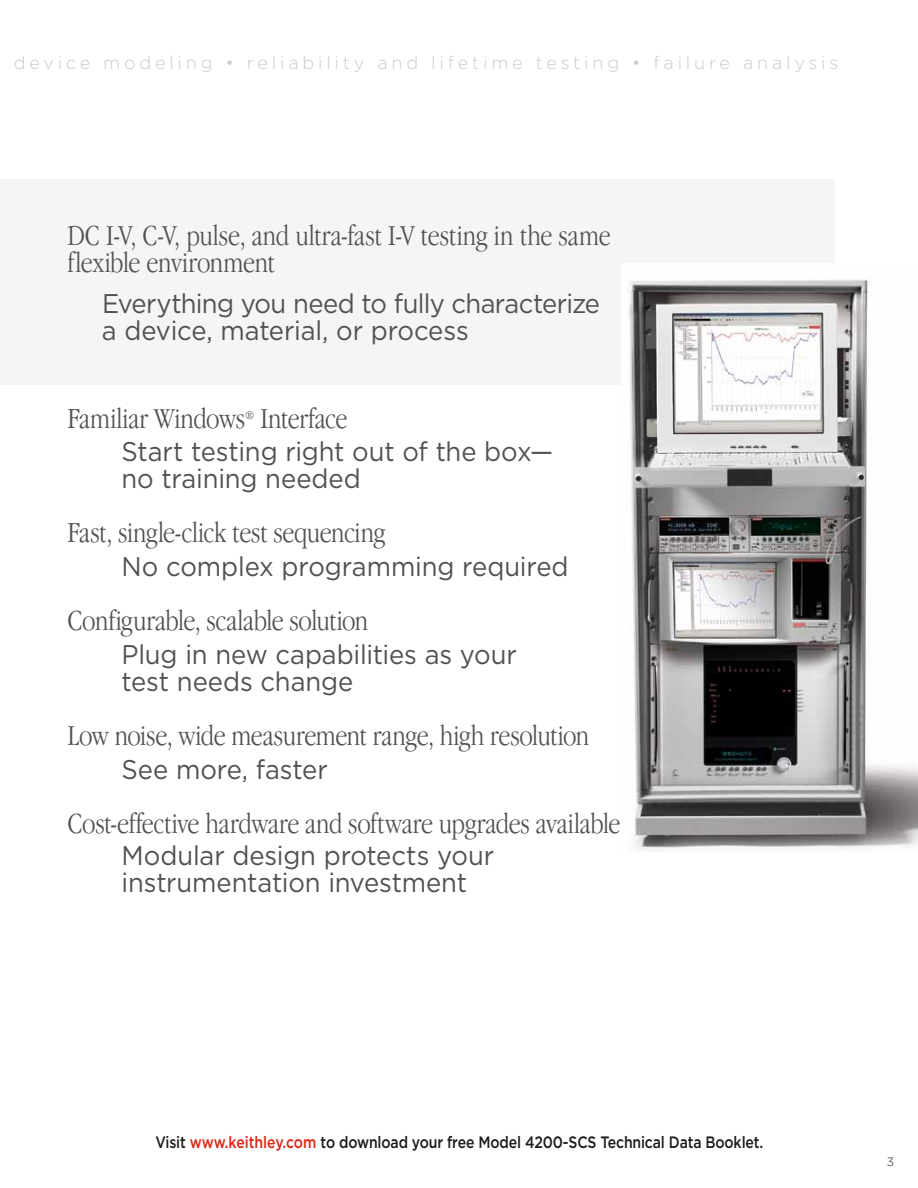
<style>
.page{position:relative;width:918px;height:1188px;background:#fff}
.page>*{position:absolute;margin:0;border:0;box-sizing:border-box;transform-origin:0 0}
.t1{font:300 condensed 30px/27px "Garamond IT Cby BT";letter-spacing:-.015em;color:#505151}
.t2{font:27px/27px "Gotham";letter-spacing:-.01em;color:#505151;scale:.95 1}
.t3{font:300 18px "Gotham";letter-spacing:.21em;color:#c9cccf}
.t4{font:500 16.5px "Gotham";letter-spacing:-.01em;color:#1c1c1a;scale:.85 1}
.t5{font:300 condensed 12px "Garamond IT Cby BT";color:#505151}
.t6{font:300 12px "Gotham";color:#1c1c1a}
.s1{color:#de2516}
</style>
<div class="page">
<div style="left:0;top:179px;width:835px;height:206px;background:#f4f5f5"></div>
<img style="left:628px;top:278px;width:290px;height:573px">
<p class="t3" style="left:14px;top:53px;width:826px">device modeling • reliability and lifetime testing • failure analysis</p>
<p class="t1" style="left:68px;top:222px;width:545px">DC I-V, C-V, pulse, and ultra-fast I-V testing in the same flexible environment</p>
<p class="t2" style="left:102px;top:289px;width:526px">Everything you need to fully characterize a device, material, or process</p>
<p class="t1" style="left:68px;top:404px;width:179px">Familiar Windows</p>
<p class="t5" style="left:245px;top:408px;width:11px">®</p>
<p class="t1" style="left:261px;top:404px;width:89px">Interface</p>
<p class="t2" style="left:121px;top:438px;width:456px">Start testing right out of the box— no training needed</p>
<p class="t1" style="left:68px;top:519px;width:319px">Fast, single-click test sequencing</p>
<p class="t2" style="left:68px;top:552px;width:39px">N</p>
<p class="t2" style="left:142px;top:552px;width:451px">o complex programming required</p>
<p class="t1" style="left:68px;top:607px;width:302px">Configurable, scalable solution</p>
<p class="t2" style="left:68px;top:640px;width:38px">P</p>
<p class="t2" style="left:121px;top:640px;width:418px;text-indent:17px">lug in new capabilities as your test needs change</p>
<p class="t1" style="left:68px;top:722px;width:523px">Low noise, wide measurement range, high resolution</p>
<p class="t2" style="left:122px;top:755px;width:219px">See more, faster</p>
<p class="t1" style="left:68px;top:809px;width:554px">Cost-effective hardware and software upgrades available</p>
<p class="t2" style="left:121px;top:841px;width:394px">Modular design protects your instrumentation investment</p>
<p class="t4" style="left:155px;top:1133px;width:717px">Visit <span class="s1">www.keithley.com</span> to download your free Model 4200-SCS Technical Data Booklet.</p>
<p class="t6" style="left:887px;top:1155px;width:9px">3</p>
</div>
